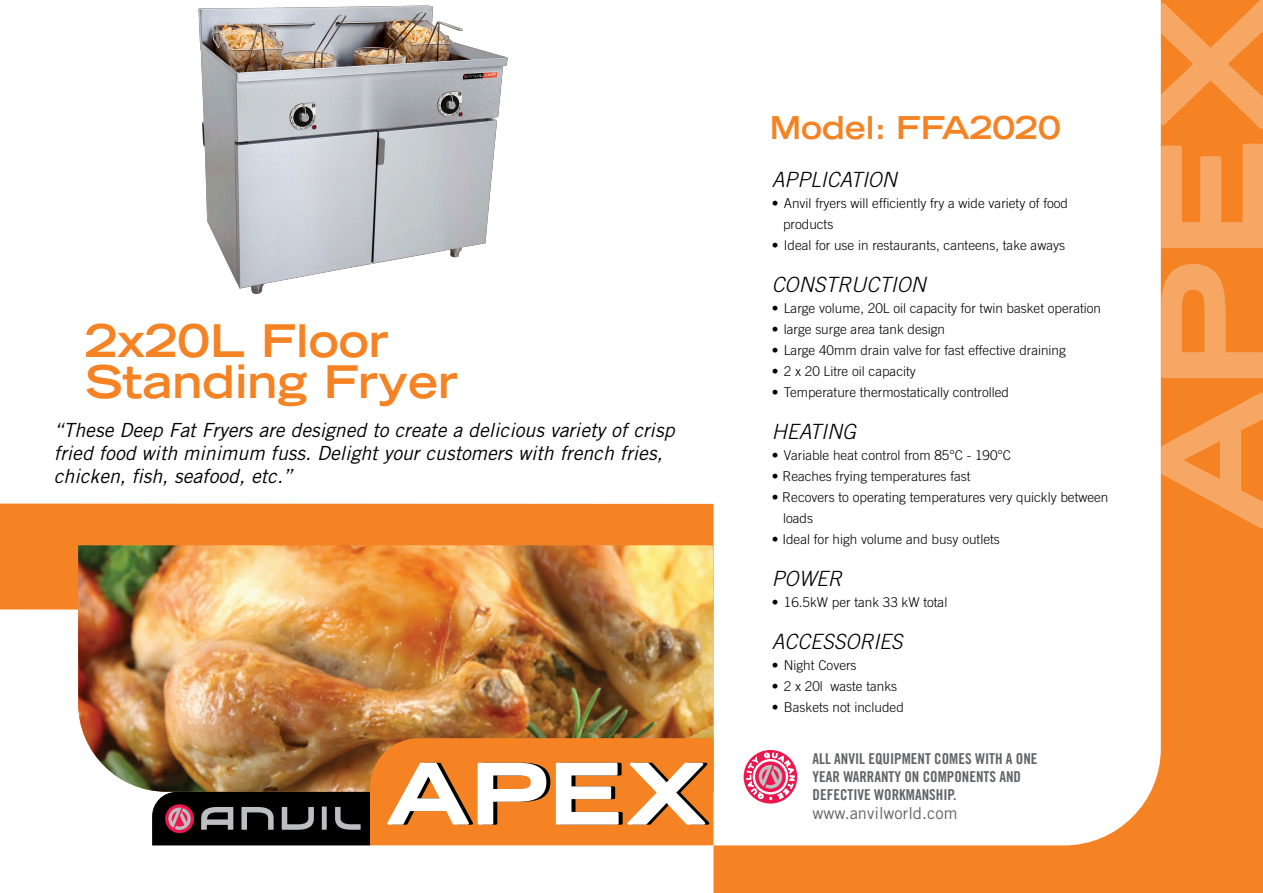
<style>
.page{position:relative;width:1263px;height:893px;background:#fff}
.page>*{position:absolute;margin:0;border:0;box-sizing:border-box;transform-origin:0 0}
.t1{font:700 expanded 45px/40.5px "Trade Gothic LT Std";color:#f58223}
.t2{font:700 expanded 31.5px "Trade Gothic LT Std";color:#f58223}
.t3{font:italic 300 21px "Trade Gothic LT Std";color:#000}
.t4{font:italic 19.5px/23.4px "Trade Gothic LT Std";color:#000}
.t5{font:16.5px "Trade Gothic LT Std";color:#636466}
.t6{font:15px/18px "Trade Gothic LT Std Bd Cn 20";color:#636466}
.t7{font:300 13.5px "Trade Gothic LT Std";color:#000}
</style>
<div class="page">
<div style="left:0;top:504px;width:713px;height:106px;background:#f58223"></div>
<img style="left:78px;top:545px;width:635px;height:246px">
<svg style="left:713px;top:72px;width:550px;height:821px"></svg>
<svg style="left:744px;top:750px;width:53px;height:54px"></svg>
<svg style="left:746px;top:752px;width:49px;height:48px"></svg>
<svg style="left:152px;top:738px;width:561px;height:107px"></svg>
<svg style="left:1161px;top:0;width:102px;height:528px;background:#f59342"></svg>
<img style="left:198px;top:5px;width:310px;height:289px">
<p class="t1" style="left:85px;top:320px;width:374px">2x20L Floor<br>Standing Fryer</p>
<p class="t4" style="left:54px;top:418px;width:622px">“These Deep Fat Fryers are designed to create a delicious variety of crisp fried food with minimum fuss. Delight your customers with french fries, chicken, fish, seafood, etc.”</p>
<p class="t2" style="left:770px;top:107px;width:293px">Model: FFA2020</p>
<p class="t3" style="left:772px;top:167px;width:127px">APPLICATION</p>
<p class="t7" style="left:772px;top:196px;width:298px">• Anvil fryers will efficiently fry a wide variety of food</p>
<p class="t7" style="left:783px;top:217px;width:52px">products</p>
<p class="t7" style="left:772px;top:238px;width:295px">• Ideal for use in restaurants, canteens, take aways</p>
<p class="t3" style="left:772px;top:272px;width:156px">CONSTRUCTION</p>
<p class="t7" style="left:772px;top:301px;width:331px">• Large volume, 20L oil capacity for twin basket operation</p>
<p class="t7" style="left:772px;top:322px;width:175px">• large surge area tank design</p>
<p class="t7" style="left:772px;top:343px;width:296px">• Large 40mm drain valve for fast effective draining</p>
<p class="t7" style="left:772px;top:364px;width:146px">• 2 x 20 Litre oil capacity</p>
<p class="t7" style="left:772px;top:385px;width:239px">• Temperature thermostatically controlled</p>
<p class="t3" style="left:772px;top:419px;width:86px">HEATING</p>
<p class="t7" style="left:772px;top:448px;width:241px">• Variable heat control from 85°C - 190°C</p>
<p class="t7" style="left:772px;top:469px;width:200px">• Reaches frying temperatures fast</p>
<p class="t7" style="left:772px;top:490px;width:338px">• Recovers to operating temperatures very quickly between</p>
<p class="t7" style="left:783px;top:511px;width:31px">loads</p>
<p class="t7" style="left:772px;top:532px;width:230px">• Ideal for high volume and busy outlets</p>
<p class="t3" style="left:772px;top:566px;width:72px">POWER</p>
<p class="t7" style="left:772px;top:595px;width:177px">• 16.5kW per tank 33 kW total</p>
<p class="t3" style="left:772px;top:629px;width:132px">ACCESSORIES</p>
<p class="t7" style="left:772px;top:658px;width:86px">• Night Covers</p>
<p class="t7" style="left:772px;top:679px;width:127px">• 2 x 20l waste tanks</p>
<p class="t7" style="left:772px;top:700px;width:134px">• Baskets not included</p>
<p class="t6" style="left:812px;top:749px;width:226px">ALL ANVIL EQUIPMENT COMES WITH A ONE<br>YEAR WARRANTY ON COMPONENTS AND<br>DEFECTIVE WORKMANSHIP.</p>
<p class="t5" style="left:812px;top:803px;width:146px">www.anvilworld.com</p>
</div>
